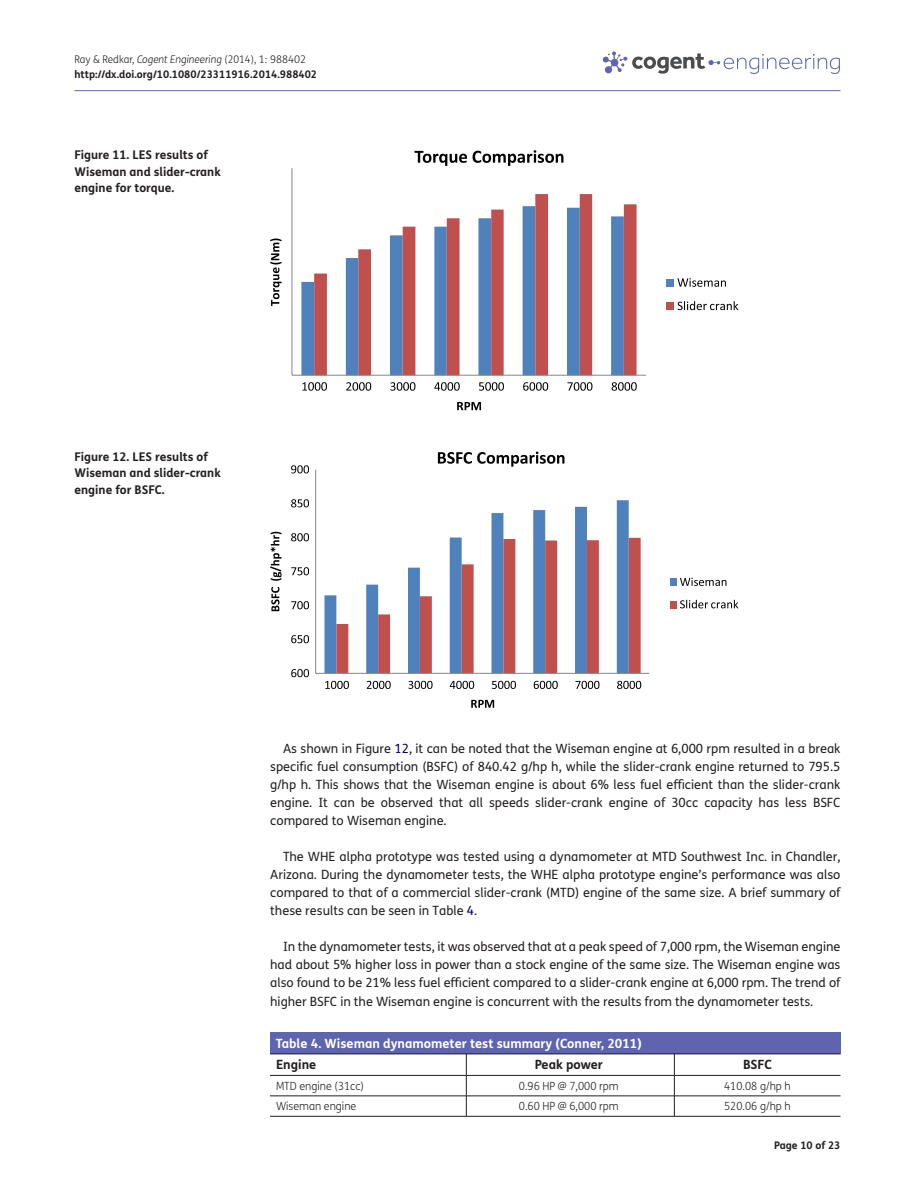
<style>
.page{position:relative;width:915px;height:1191px;background:#fff}
.page>*{position:absolute;margin:0;border:0;box-sizing:border-box;transform-origin:0 0}
.t1{font:12.75px/18px "FS Me Pro";color:#231f20;text-align:justify}
.t2{font:700 12.75px "FS Me Pro";color:#fff}
.t3{font:700 12.75px "FS Me Pro";color:#231f20}
.t4{font:700 12px/16.5px "FS Me Pro";color:#231f20}
.t5{font:300 11.25px "FS Me Pro";color:#231f20;scale:.95 1}
.t6{font:700 10.5px/15px "FS Me Pro";color:#231f20}
.s1{font-weight:300}
.s2{font-weight:300;font-style:italic}
.s3{color:#000080}
</style>
<div class="page">
<hr style="left:74px;top:90px;width:766px;height:1px;background:#5e65ae">
<svg style="left:602px;top:51px;width:237px;height:23px"></svg>
<svg style="left:324px;top:500px;width:304px;height:173px"></svg>
<svg style="left:336px;top:538px;width:304px;height:135px"></svg>
<hr style="left:315px;top:470px;width:1px;height:203px;background:#868686">
<hr style="left:315px;top:673px;width:334px;height:1px;background:#868686">
<svg style="left:291px;top:669px;width:18px;height:8px"></svg>
<svg style="left:291px;top:635px;width:18px;height:8px"></svg>
<svg style="left:291px;top:601px;width:18px;height:8px"></svg>
<svg style="left:291px;top:567px;width:18px;height:8px"></svg>
<svg style="left:291px;top:533px;width:18px;height:8px"></svg>
<svg style="left:291px;top:499px;width:18px;height:8px"></svg>
<svg style="left:291px;top:465px;width:18px;height:8px"></svg>
<svg style="left:325px;top:681px;width:24px;height:8px"></svg>
<svg style="left:366px;top:681px;width:24px;height:8px"></svg>
<svg style="left:408px;top:681px;width:24px;height:8px"></svg>
<svg style="left:449px;top:681px;width:25px;height:8px"></svg>
<svg style="left:492px;top:681px;width:24px;height:8px"></svg>
<svg style="left:533px;top:681px;width:24px;height:8px"></svg>
<svg style="left:575px;top:681px;width:24px;height:8px"></svg>
<svg style="left:617px;top:681px;width:24px;height:8px"></svg>
<svg style="left:270px;top:532px;width:11px;height:79px"></svg>
<svg style="left:471px;top:700px;width:23px;height:8px"></svg>
<svg style="left:438px;top:452px;width:126px;height:15px"></svg>
<div style="left:669px;top:578px;width:7px;height:8px;background:#4f81bd"></div>
<svg style="left:680px;top:577px;width:46px;height:9px"></svg>
<div style="left:669px;top:601px;width:7px;height:7px;background:#c0504d"></div>
<svg style="left:680px;top:600px;width:58px;height:8px"></svg>
<div style="left:270px;top:1032px;width:570px;height:21px;background:#5e65ae"></div>
<hr style="left:270px;top:1053px;width:570px;height:1px;background:#231f20">
<hr style="left:270px;top:1075px;width:196px;height:1px;background:#231f20">
<hr style="left:466px;top:1075px;width:208px;height:1px;background:#231f20">
<hr style="left:674px;top:1075px;width:166px;height:1px;background:#231f20">
<hr style="left:270px;top:1095px;width:196px;height:1px;background:#231f20">
<hr style="left:270px;top:1116px;width:196px;height:1px;background:#231f20">
<hr style="left:466px;top:1095px;width:208px;height:1px;background:#231f20">
<svg style="left:466px;top:1053px;width:1px;height:63px"></svg>
<hr style="left:466px;top:1116px;width:208px;height:1px;background:#231f20">
<hr style="left:674px;top:1095px;width:166px;height:1px;background:#231f20">
<svg style="left:674px;top:1053px;width:1px;height:63px"></svg>
<hr style="left:674px;top:1116px;width:166px;height:1px;background:#231f20">
<svg style="left:301px;top:281px;width:13px;height:94px"></svg>
<svg style="left:314px;top:194px;width:322px;height:181px"></svg>
<hr style="left:291px;top:168px;width:1px;height:207px;background:#868686">
<hr style="left:292px;top:375px;width:353px;height:1px;background:#868686">
<svg style="left:302px;top:382px;width:25px;height:9px"></svg>
<svg style="left:346px;top:382px;width:25px;height:9px"></svg>
<svg style="left:390px;top:382px;width:25px;height:9px"></svg>
<svg style="left:434px;top:382px;width:25px;height:9px"></svg>
<svg style="left:478px;top:382px;width:26px;height:9px"></svg>
<svg style="left:523px;top:382px;width:25px;height:9px"></svg>
<svg style="left:567px;top:382px;width:25px;height:9px"></svg>
<svg style="left:611px;top:382px;width:25px;height:9px"></svg>
<svg style="left:270px;top:238px;width:11px;height:68px"></svg>
<svg style="left:457px;top:402px;width:24px;height:8px"></svg>
<svg style="left:414px;top:150px;width:149px;height:16px"></svg>
<div style="left:666px;top:279px;width:8px;height:7px;background:#4f81bd"></div>
<svg style="left:677px;top:278px;width:48px;height:9px"></svg>
<div style="left:666px;top:303px;width:8px;height:7px;background:#c0504d"></div>
<svg style="left:677px;top:301px;width:61px;height:9px"></svg>
<p class="t6" style="left:74px;top:51px;width:244px"><span class="s1">Ray &amp; Redkar,</span> <span class="s2">Cogent Engineering</span> <span class="s1">(2014), 1: 988402 </span>http://dx.doi.org/10.1080/23311916.2014.988402</p>
<p class="t4" style="left:74px;top:146px;width:148px">Figure 11. LES results of<br>Wiseman and slider-crank engine for torque.</p>
<p class="t4" style="left:74px;top:447px;width:148px">Figure 12. LES results of<br>Wiseman and slider-crank engine for BSFC.</p>
<p class="t1" style="left:270px;top:739px;width:571px;text-indent:13px">As shown in Figure <span class="s3">12</span>, it can be noted that the Wiseman engine at 6,000 rpm resulted in a break specific fuel consumption (BSFC) of 840.42 g/hp h, while the slider-crank engine returned to 795.5 g/hp h. This shows that the Wiseman engine is about 6% less fuel efficient than the slider-crank engine. It can be observed that all speeds slider-crank engine of 30cc capacity has less BSFC compared to Wiseman engine.</p>
<p class="t1" style="left:270px;top:847px;width:571px;text-indent:13px">The WHE alpha prototype was tested using a dynamometer at MTD Southwest Inc. in Chandler, Arizona. During the dynamometer tests, the WHE alpha prototype engine’s performance was also compared to that of a commercial slider-crank (MTD) engine of the same size. A brief summary of these results can be seen in Table <span class="s3">4</span>.</p>
<p class="t1" style="left:270px;top:937px;width:571px;text-indent:13px">In the dynamometer tests, it was observed that at a peak speed of 7,000 rpm, the Wiseman engine had about 5% higher loss in power than a stock engine of the same size. The Wiseman engine was also found to be 21% less fuel efficient compared to a slider-crank engine at 6,000 rpm. The trend of higher BSFC in the Wiseman engine is concurrent with the results from the dynamometer tests.</p>
<p class="t2" style="left:276px;top:1033px;width:367px">Table 4. Wiseman dynamometer test summary (Conner, 2011)</p>
<p class="t3" style="left:276px;top:1055px;width:42px">Engine</p>
<p class="t3" style="left:534px;top:1055px;width:70px">Peak power</p>
<p class="t3" style="left:742px;top:1055px;width:30px">BSFC</p>
<p class="t5" style="left:276px;top:1078px;width:94px">MTD engine (31cc)</p>
<p class="t5" style="left:518px;top:1078px;width:107px">0.96 HP @ 7,000 rpm</p>
<p class="t5" style="left:723px;top:1078px;width:72px">410.08 g/hp h</p>
<p class="t5" style="left:276px;top:1098px;width:86px">Wiseman engine</p>
<p class="t5" style="left:518px;top:1098px;width:107px">0.60 HP @ 6,000 rpm</p>
<p class="t5" style="left:723px;top:1098px;width:72px">520.06 g/hp h</p>
<p class="t6" style="left:773px;top:1137px;width:68px">Page 10 of 23</p>
</div>
